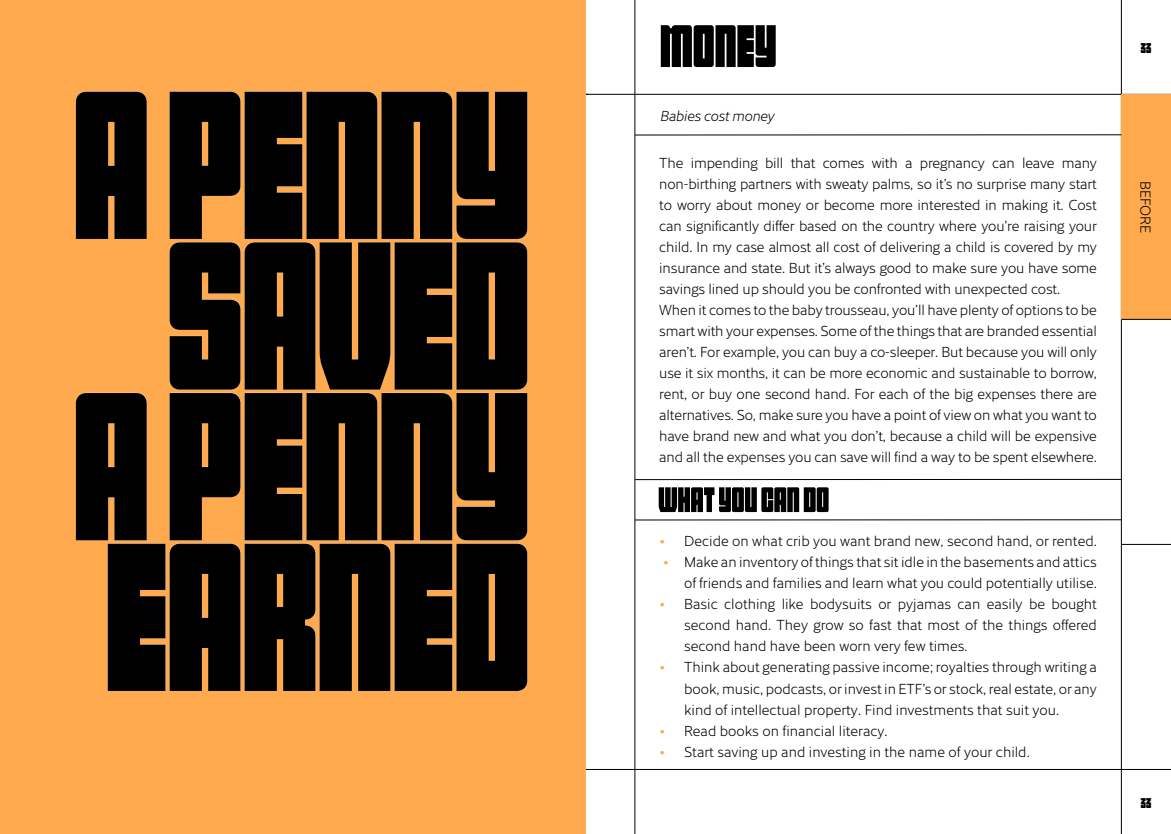
<style>
.page{position:relative;width:1171px;height:834px;background:#fff}
.page>*{position:absolute;margin:0;border:0;box-sizing:border-box;transform-origin:0 0}
.t1{font:208.25px/150.5px "Inline Condensed Sixty";letter-spacing:-.01em;color:#000;text-align:center}
.t2{font:59.15px "Inline Condensed Sixty";color:#000}
.t3{font:300 14px/21px "Cresta";letter-spacing:-.01em;color:#000;text-align:justify}
.t4{font:italic 300 14px "Cresta";letter-spacing:-.02em;color:#000}
.t5{font:14px "Inline Condensed Sixty";color:#000}
.s1{color:#ffaa4e}
</style>
<div class="page">
<hr style="left:585px;top:769px;width:586px;height:1px;background:#000">
<hr style="left:634px;top:0;width:1px;height:833px;background:#000">
<hr style="left:1121px;top:0;width:1px;height:833px;background:#000">
<hr style="left:585px;top:94px;width:586px;height:1px;background:#000">
<div style="left:0;top:0;width:585px;height:833px;background:#ffaa4e"></div>
<div style="left:1121px;top:94px;width:50px;height:225px;background:#ffaa4e"></div>
<hr style="left:1121px;top:544px;width:50px;height:1px;background:#000">
<hr style="left:1121px;top:319px;width:50px;height:1px;background:#000">
<hr style="left:635px;top:519px;width:486px;height:1px;background:#000">
<hr style="left:635px;top:479px;width:486px;height:1px;background:#000">
<svg style="left:659px;top:487px;width:169px;height:25px"></svg>
<hr style="left:635px;top:134px;width:486px;height:1px;background:#000">
<h1 class="t1" style="left:73px;top:89px;width:459px">A PENNY<br>SAVED<br>A PENNY<br>EARNED</h1>
<h2 class="t2" style="left:660px;top:18px;width:76px">MONEY</h2>
<p class="t4" style="left:660px;top:105px;width:116px">Babies cost money</p>
<p class="t3" style="left:659px;top:152px;width:439px;text-align:left">The impending bill that comes with a pregnancy can leave many non-birthing partners with sweaty palms, so it’s no surprise many start to worry about money or become more interested in making it. Cost can significantly differ based on the country where you’re raising your child. In my case almost all cost of delivering a child is covered by my insurance and state. But it’s always good to make sure you have some savings lined up should you be confronted with unexpected cost.<br>When it comes to the baby trousseau, you’ll have plenty of options to be smart with your expenses. Some of the things that are branded essential aren’t. For example, you can buy a co-sleeper. But because you will only use it six months, it can be more economic and sustainable to borrow, rent, or buy one second hand. For each of the big expenses there are alternatives. So, make sure you have a point of view on what you want to have brand new and what you don’t, because a child will be expensive and all the expenses you can save will find a way to be spent elsewhere.</p>
<p class="t3" style="left:659px;top:530px;width:439px"><span class="s1">•</span> Decide on what crib you want brand new, second hand, or rented.</p>
<p class="t3" style="left:663px;top:551px;width:436px;text-align:right"><span class="s1">•</span> Make an inventory of things that sit idle in the basements and attics of friends and families and learn what you could potentially utilise.</p>
<p class="t3" style="left:684px;top:593px;width:414px;text-indent:-25px"><span class="s1">•</span> Basic clothing like bodysuits or pyjamas can easily be bought second hand. They grow so fast that most of the things offered second hand have been worn very few times.</p>
<p class="t3" style="left:684px;top:656px;width:414px;text-indent:-25px"><span class="s1">•</span> Think about generating passive income; royalties through writing a book, music, podcasts, or invest in ETF’s or stock, real estate, or any kind of intellectual property. Find investments that suit you.</p>
<p class="t3" style="left:659px;top:719px;width:230px"><span class="s1">•</span> Read books on financial literacy.</p>
<p class="t3" style="left:659px;top:740px;width:372px"><span class="s1">•</span> Start saving up and investing in the name of your child.</p>
<p class="t5" style="left:1140px;top:41px;width:12px">33</p>
<p class="t3" style="left:1157px;top:181px;width:54px;rotate:90deg">BEFORE</p>
<p class="t5" style="left:1140px;top:796px;width:12px">33</p>
</div>
